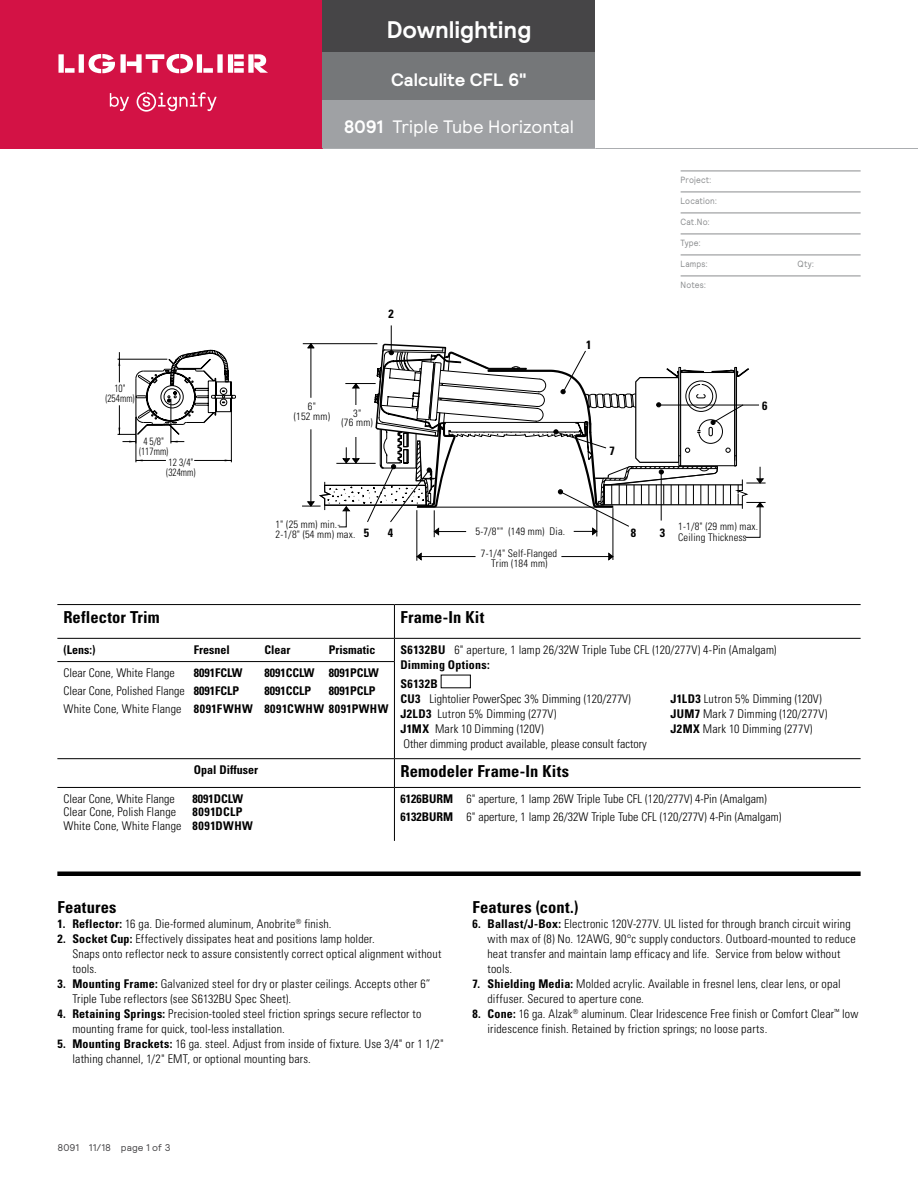
<style>
.page{position:relative;width:918px;height:1188px;background:#fff}
.page>*{position:absolute;margin:0;border:0;box-sizing:border-box;transform-origin:0 0}
.t1{font:700 24px "Relative";letter-spacing:.005em;color:#fff}
.t2{font:18px "Relative";color:#fff}
.t3{font:700 18px "Relative";letter-spacing:.005em;color:#fff}
.t4{font:700 condensed 16.5px "Univers";letter-spacing:.01em;color:#000}
.t5{font:300 condensed 12px/15px "Univers";letter-spacing:.015em;color:#000}
.t6{font:700 condensed 12px "Univers";color:#000}
.t7{font:700 condensed 12px/18px "Univers";letter-spacing:.04em;color:#000}
.t8{font:300 condensed 10.5px/22px "Univers";letter-spacing:.015em;color:#000;text-align:center}
.t9{font:300 condensed 10.5px/10.1px "Univers";letter-spacing:.015em;color:#000;text-align:center;scale:.9 1}
.t10{font:9.75px "Relative";letter-spacing:.01em;color:#464547}
.t11{font:9px "Relative";letter-spacing:.02em;color:#8a8c8e;scale:.9 1}
.s1{font-weight:700}
.s2{font-weight:300}
</style>
<div class="page">
<hr style="left:681px;top:171px;width:180px;height:1px;background:#8a8c8e">
<hr style="left:681px;top:192px;width:180px;height:1px;background:#8a8c8e">
<hr style="left:681px;top:213px;width:180px;height:1px;background:#8a8c8e">
<hr style="left:681px;top:234px;width:180px;height:1px;background:#8a8c8e">
<hr style="left:681px;top:255px;width:180px;height:1px;background:#8a8c8e">
<hr style="left:681px;top:276px;width:180px;height:1px;background:#8a8c8e">
<hr style="left:57px;top:872px;width:804px;height:4px;background:#000">
<hr style="left:561px;top:556px;width:52px;height:1px;background:#000">
<svg style="left:608px;top:552px;width:5px;height:9px"></svg>
<hr style="left:417px;top:556px;width:59px;height:1px;background:#000">
<svg style="left:417px;top:552px;width:5px;height:9px"></svg>
<hr style="left:613px;top:508px;width:1px;height:52px;background:#000">
<hr style="left:416px;top:510px;width:1px;height:51px;background:#000">
<svg style="left:302px;top:325px;width:464px;height:213px"></svg>
<hr style="left:194px;top:460px;width:37px;height:1px;background:#000">
<hr style="left:136px;top:460px;width:30px;height:1px;background:#000">
<hr style="left:231px;top:411px;width:1px;height:51px;background:#000">
<hr style="left:136px;top:417px;width:1px;height:45px;background:#000">
<svg style="left:118px;top:350px;width:118px;height:94px"></svg>
<hr style="left:394px;top:604px;width:467px;height:1px;background:#000">
<hr style="left:394px;top:638px;width:467px;height:1px;background:#000">
<hr style="left:57px;top:604px;width:337px;height:1px;background:#000">
<hr style="left:394px;top:605px;width:1px;height:33px;background:#000">
<hr style="left:57px;top:638px;width:337px;height:1px;background:#000">
<svg style="left:394px;top:639px;width:1px;height:22px"></svg>
<hr style="left:57px;top:661px;width:338px;height:1px;background:#000">
<hr style="left:394px;top:662px;width:1px;height:96px;background:#000">
<hr style="left:57px;top:758px;width:337px;height:1px;background:#000">
<svg style="left:394px;top:759px;width:1px;height:28px"></svg>
<hr style="left:57px;top:787px;width:337px;height:1px;background:#000">
<hr style="left:394px;top:788px;width:1px;height:53px;background:#000">
<hr style="left:394px;top:758px;width:467px;height:1px;background:#000">
<hr style="left:394px;top:787px;width:467px;height:1px;background:#000">
<div style="left:0;top:0;width:322px;height:148px;background:#d31245"></div>
<div style="left:322px;top:0;width:274px;height:52px;background:#464547"></div>
<div style="left:322px;top:52px;width:274px;height:48px;background:#757779"></div>
<div style="left:322px;top:100px;width:274px;height:48px;background:#9fa1a4"></div>
<hr style="left:322px;top:148px;width:274px;height:1px;background:#abadb0">
<hr style="left:596px;top:148px;width:322px;height:1px;background:#abadb0">
<hr style="left:0;top:148px;width:322px;height:1px;background:#d31245">
<svg style="left:58px;top:54px;width:210px;height:19px"></svg>
<svg style="left:110px;top:92px;width:107px;height:20px"></svg>
<p class="t9" style="left:105px;top:383px;width:34px">10" (254mm)</p>
<p class="t9" style="left:139px;top:436px;width:34px">4 5/8" (117mm)</p>
<p class="t9" style="left:166px;top:457px;width:34px;text-align:left">12 3/4" (324mm)</p>
<h1 class="t1" style="left:387px;top:14px;width:146px">Downlighting</h1>
<h2 class="t3" style="left:391px;top:67px;width:137px">Calculite CFL 6"</h2>
<h2 class="t2" style="left:344px;top:115px;width:232px"><span class="s1">8091</span> Triple Tube Horizontal</h2>
<p class="t6" style="left:388px;top:306px;width:7px">2</p>
<p class="t6" style="left:586px;top:337px;width:7px">1</p>
<p class="t11" style="left:681px;top:174px;width:36px">Project:</p>
<p class="t11" style="left:681px;top:195px;width:42px">Location:</p>
<p class="t11" style="left:681px;top:216px;width:34px">Cat.No:</p>
<p class="t11" style="left:681px;top:237px;width:24px">Type:</p>
<p class="t11" style="left:681px;top:258px;width:32px">Lamps:</p>
<p class="t11" style="left:798px;top:258px;width:20px">Qty:</p>
<p class="t11" style="left:681px;top:279px;width:30px">Notes:</p>
<p class="t8" style="left:308px;top:395px;width:10px">6"</p>
<p class="t6" style="left:762px;top:398px;width:7px">6</p>
<p class="t8" style="left:294px;top:405px;width:38px">(152 mm)</p>
<p class="t8" style="left:341px;top:408px;width:33px;line-height:9.4px">3"<br>(76 mm)</p>
<p class="t6" style="left:610px;top:443px;width:7px">7</p>
<p class="t8" style="left:275px;top:519px;width:81px;line-height:10.4px;text-align:left">1" (25 mm) min.-<br>2-1/8" (54 mm) max.</p>
<p class="t8" style="left:678px;top:521px;width:81px;line-height:10.9px;text-align:left">1-1/8" (29 mm) max.<br>Ceiling Thickness</p>
<p class="t8" style="left:476px;top:520px;width:91px">5-7/8"" (149 mm) Dia.<br>7-1/4" Self-Flanged</p>
<p class="t8" style="left:491px;top:552px;width:58px">Trim (184 mm)</p>
<p class="t6" style="left:364px;top:526px;width:7px">5</p>
<p class="t6" style="left:388px;top:526px;width:7px">4</p>
<p class="t6" style="left:660px;top:526px;width:7px">3</p>
<p class="t6" style="left:631px;top:526px;width:7px">8</p>
<h3 class="t4" style="left:63px;top:607px;width:98px">Reflector Trim</h3>
<h3 class="t4" style="left:400px;top:607px;width:85px">Frame-In Kit</h3>
<p class="t6" style="left:63px;top:642px;width:33px">(Lens:)</p>
<p class="t6" style="left:194px;top:642px;width:37px">Fresnel</p>
<p class="t6" style="left:264px;top:642px;width:28px">Clear</p>
<p class="t6" style="left:329px;top:642px;width:48px">Prismatic</p>
<p class="t5" style="left:400px;top:642px;width:378px"><span class="s1">S6132BU</span> 6" aperture, 1 lamp 26/32W Triple Tube CFL (120/277V) 4-Pin (Amalgam)<br><span class="s1">Dimming Options:</span></p>
<p class="t5" style="left:400px;top:676px;width:232px"><span class="s1">S6132B<br>CU3</span> Lightolier PowerSpec 3% Dimming (120/277V)</p>
<p class="t5" style="left:63px;top:665px;width:113px">Clear Cone, White Flange</p>
<p class="t6" style="left:194px;top:665px;width:50px">8091FCLW</p>
<p class="t6" style="left:264px;top:665px;width:116px">8091CCLW 8091PCLW</p>
<p class="t5" style="left:63px;top:683px;width:177px">Clear Cone, Polished Flange <span class="s1">8091FCLP</span></p>
<p class="t6" style="left:264px;top:683px;width:48px">8091CCLP</p>
<p class="t7" style="left:63px;top:681px;width:327px;text-indent:266px">8091PCLP<br><span class="s2">White Cone, White Flange</span> 8091FWHW 8091CWHW 8091PWHW</p>
<p class="t5" style="left:670px;top:691px;width:153px"><span class="s1">J1LD3</span> Lutron 5% Dimming (120V)</p>
<p class="t5" style="left:400px;top:706px;width:158px"><span class="s1">J2LD3</span> Lutron 5% Dimming (277V)</p>
<p class="t5" style="left:670px;top:706px;width:158px"><span class="s1">JUM7</span> Mark 7 Dimming (120/277V)</p>
<p class="t5" style="left:400px;top:721px;width:145px"><span class="s1">J1MX</span> Mark 10 Dimming (120V)</p>
<p class="t5" style="left:670px;top:721px;width:144px"><span class="s1">J2MX</span> Mark 10 Dimming (277V)</p>
<p class="t5" style="left:403px;top:736px;width:245px">Other dimming product available, please consult factory</p>
<p class="t6" style="left:194px;top:762px;width:66px">Opal Diffuser</p>
<h3 class="t4" style="left:400px;top:761px;width:170px">Remodeler Frame-In Kits</h3>
<p class="t5" style="left:63px;top:791px;width:113px">Clear Cone, White Flange</p>
<p class="t6" style="left:193px;top:791px;width:52px">8091DCLW</p>
<p class="t5" style="left:63px;top:804px;width:114px">Clear Cone, Polish Flange</p>
<p class="t5" style="left:63px;top:805px;width:191px;line-height:13.5px;text-indent:129px"><span class="s1">8091DCLP<br></span>White Cone, White Flange <span class="s1">8091DWHW</span></p>
<p class="t5" style="left:400px;top:789px;width:383px;line-height:18px"><span class="s1">6126BURM</span> 6" aperture, 1 lamp 26W Triple Tube CFL (120/277V) 4-Pin (Amalgam)<br><span class="s1">6132BURM</span> 6" aperture, 1 lamp 26/32W Triple Tube CFL (120/277V) 4-Pin (Amalgam)</p>
<h3 class="t4" style="left:57px;top:897px;width:61px">Features</h3>
<p class="t5" style="left:57px;top:916px;width:276px"><span class="s1">1. Reflector:</span> 16 ga. Die-formed aluminum, Anobrite<sup>®</sup> finish.</p>
<p class="t5" style="left:72px;top:931px;width:371px;text-indent:-15px"><span class="s1">2. Socket Cup:</span> Effectively dissipates heat and positions lamp holder.<br>Snaps onto reflector neck to assure consistently correct optical alignment without tools.</p>
<p class="t5" style="left:72px;top:976px;width:360px;text-indent:-15px"><span class="s1">3. Mounting Frame:</span> Galvanized steel for dry or plaster ceilings. Accepts other 6”<br>Triple Tube reflectors (see S6132BU Spec Sheet).</p>
<p class="t5" style="left:72px;top:1006px;width:351px;text-indent:-15px"><span class="s1">4. Retaining Springs:</span> Precision-tooled steel friction springs secure reflector to mounting frame for quick, tool-less installation.</p>
<p class="t5" style="left:72px;top:1036px;width:373px;text-indent:-15px"><span class="s1">5. Mounting Brackets:</span> 16 ga. steel. Adjust from inside of fixture. Use 3/4" or 1 1/2" lathing channel, 1/2" EMT, or optional mounting bars.</p>
<h3 class="t4" style="left:472px;top:897px;width:107px">Features (cont.)</h3>
<p class="t5" style="left:488px;top:916px;width:370px;text-indent:-15px"><span class="s1">6. Ballast/J-Box:</span> Electronic 120V-277V. UL listed for through branch circuit wiring with max of (8) No. 12AWG, 90°c supply conductors. Outboard-mounted to reduce heat transfer and maintain lamp efficacy and life. Service from below without tools.</p>
<p class="t5" style="left:488px;top:976px;width:355px;text-indent:-15px"><span class="s1">7. Shielding Media:</span> Molded acrylic. Available in fresnel lens, clear lens, or opal diffuser. Secured to aperture cone.</p>
<p class="t5" style="left:487px;top:1006px;width:373px;text-indent:-15px"><span class="s1">8. Cone:</span> 16 ga. Alzak<sup>®</sup> aluminum. Clear Iridescence Free finish or Comfort Clear<sup>™</sup> low iridescence finish. Retained by friction springs; no loose parts.</p>
<p class="t10" style="left:57px;top:1141px;width:115px">8091 11/18 page 1 of 3</p>
</div>
